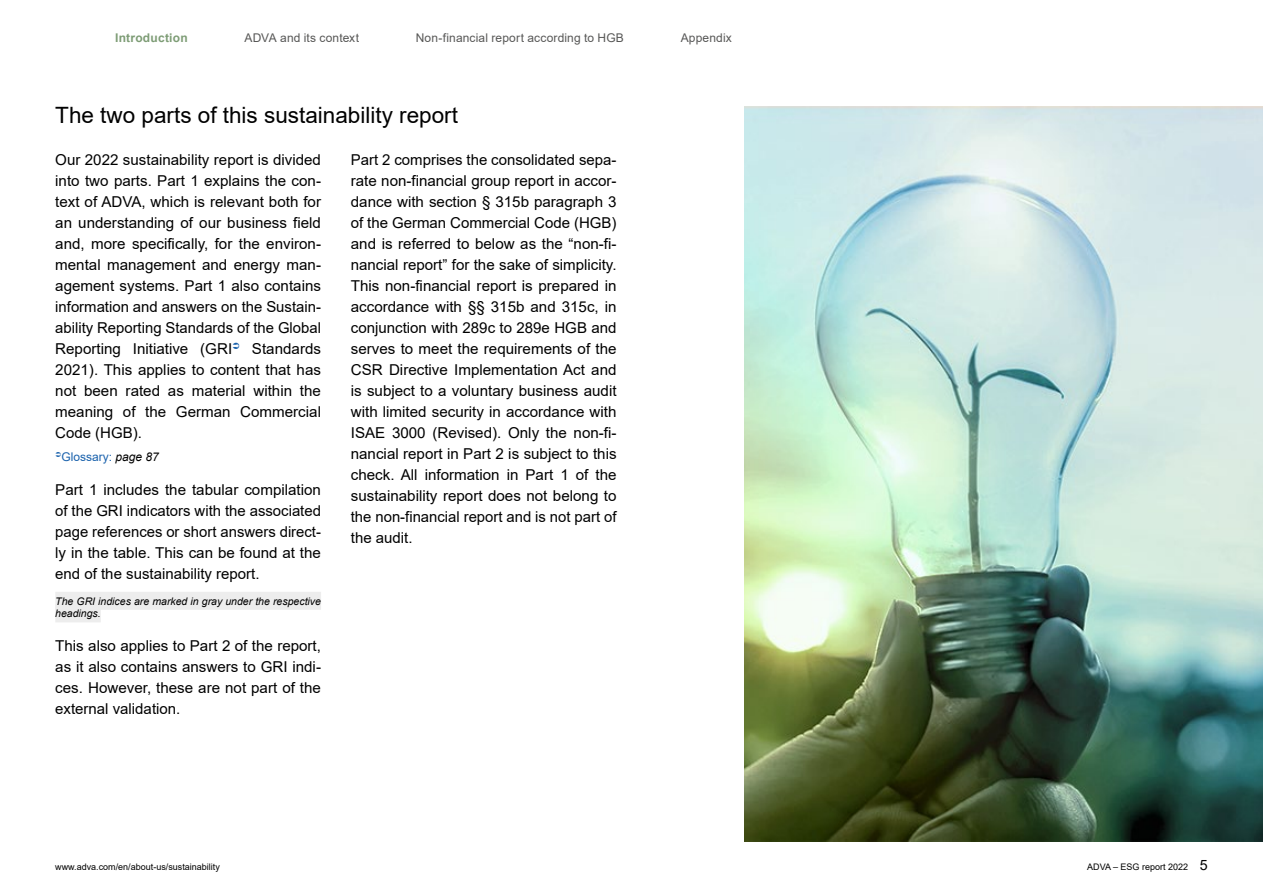
<style>
.page{position:relative;width:1263px;height:893px;background:#fff}
.page>*{position:absolute;margin:0;border:0;box-sizing:border-box;transform-origin:0 0}
.t1{font:22.5px "Arial";color:#000}
.t2{font:15px/21px "Arial";color:#000;text-align:justify}
.t3{font:12px "Arial";letter-spacing:.01em;color:#575756}
.t4{font:12px "Arial";color:#1961ac}
.t5{font:700 12px "Arial";letter-spacing:.015em;color:#7d9c75}
.t6{font:italic 10.5px/12.6px "Arial";color:#000}
.t7{font:9px "Arial";color:#000}
.s1{font-style:italic;color:#000}
.s2{font-size:14.25px}
</style>
<div class="page">
<img style="left:744px;top:106px;width:519px;height:736px">
<div style="left:55px;top:592px;width:266px;height:18px;background:#ededed"></div>
<div style="left:55px;top:604px;width:46px;height:18px;background:#ededed"></div>
<p class="t5" style="left:115px;top:29px;width:74px">Introduction</p>
<p class="t3" style="left:244px;top:29px;width:116px">ADVA and its context</p>
<p class="t3" style="left:416px;top:29px;width:210px">Non-financial report according to HGB</p>
<p class="t3" style="left:681px;top:29px;width:53px">Appendix</p>
<h1 class="t1" style="left:55px;top:99px;width:404px">The two parts of this sustainability report</h1>
<p class="t2" style="left:55px;top:149px;width:267px">Our 2022 sustainability report is divided into two parts. Part 1 explains the con&shy;text of ADVA, which is relevant both for an understanding of our business field and, more specifically, for the environ&shy;mental management and energy man&shy;agement systems. Part 1 also contains information and answers on the Sustain&shy;ability Reporting Standards of the Global Reporting Initiative (GRI</p>
<p class="t2" style="left:351px;top:149px;width:267px">Part 2 comprises the consolidated sepa&shy;rate non-financial group report in accor&shy;dance with section § 315b paragraph 3 of the German Commercial Code (HGB) and is referred to below as the “non-fi&shy;nancial reportˮ for the sake of simplicity.<br>This non-financial report is prepared in accordance with §§ 315b and 315c, in conjunction with 289c to 289e HGB and serves to meet the requirements of the CSR Directive Implementation Act and is subject to a voluntary business audit with limited security in accordance with ISAE 3000 (Revised). Only the non-fi&shy;nancial report in Part 2 is subject to this check. All information in Part 1 of the sustainability report does not belong to the non-financial report and is not part of the audit.</p>
<p class="t2" style="left:55px;top:338px;width:267px;text-indent:197px">Standards 2021). This applies to content that has not been rated as material within the meaning of the German Commercial Code (HGB).</p>
<p class="t4" style="left:62px;top:449px;width:99px">Glossary: <span class="s1">page 87</span></p>
<p class="t2" style="left:55px;top:479px;width:267px">Part 1 includes the tabular compilation of the GRI indicators with the associated page references or short answers direct&shy;ly in the table. This can be found at the end of the sustainability report.</p>
<p class="t6" style="left:55px;top:595px;width:267px">The GRI indices are marked in gray under the respective headings.</p>
<p class="t2" style="left:55px;top:635px;width:267px">This also applies to Part 2 of the report, as it also contains answers to GRI indi&shy;ces. However, these are not part of the external validation.</p>
<p class="t7" style="left:55px;top:860px;width:166px">www.adva.com/en/about-us/sustainability</p>
<p class="t7" style="left:1087px;top:860px;width:122px">ADVA – ESG report 2022 <span class="s2">5</span></p>
</div>
